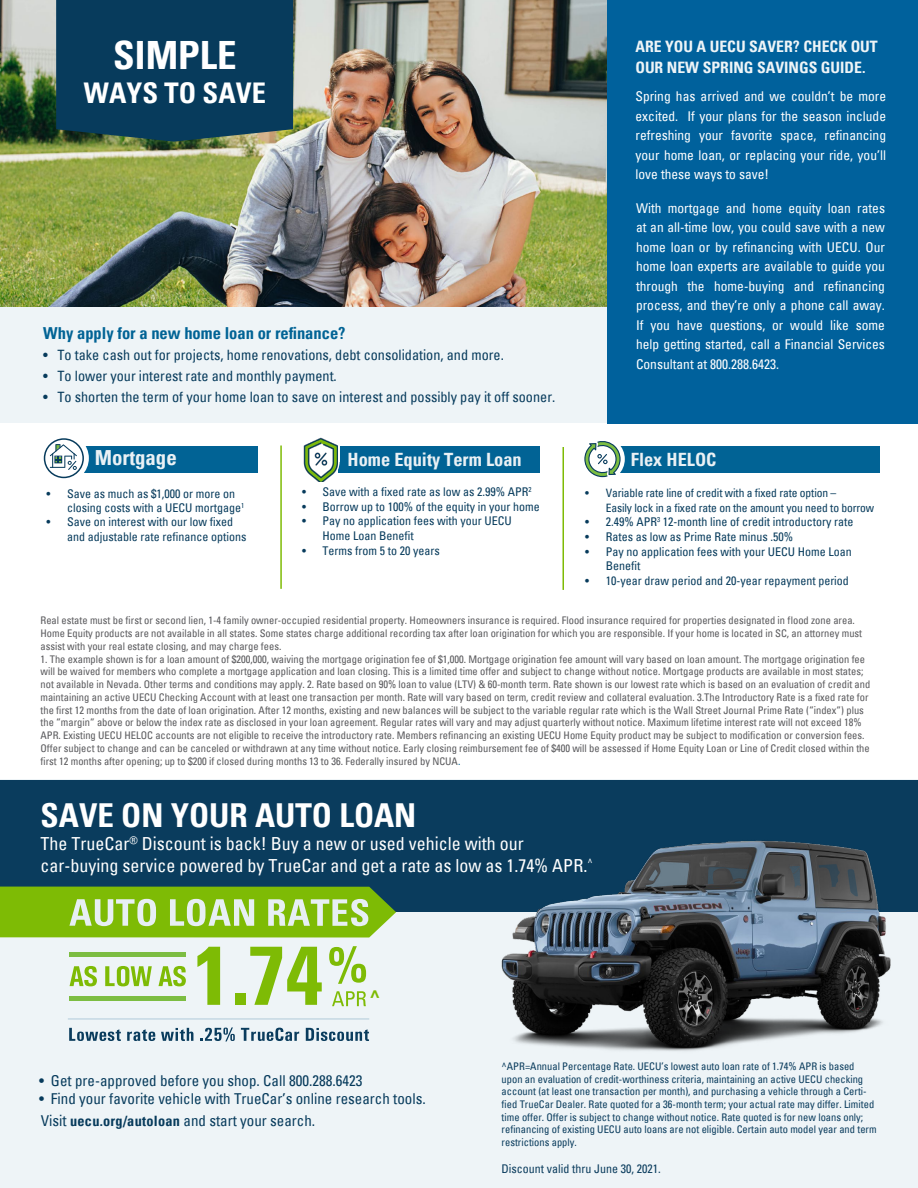
<style>
.page{position:relative;width:918px;height:1188px;background:#fff}
.page>*{position:absolute;margin:0;border:0;box-sizing:border-box;transform-origin:0 0}
.t1{font:700 condensed 83.55px "Univers";color:#7ebb05}
.Body_Copy{font:700 condensed 39px "Univers";color:#fff}
.Titles{font:700 condensed 33px "Univers";color:#fff}
.Body_Copy-2{font:700 condensed 28.5px "Univers";color:#fff}
.Sub_Headers{font:700 condensed 20.85px "Univers";color:#eaf1f5}
.Sub_Headers-2{font:700 condensed 18.3px "Univers";color:#eaf1f5}
.Titles-2{font:condensed 18px "Univers";color:#fff}
.Titles-3{font:700 condensed 18px "Univers";color:#7ebb05}
.Body_Copy-3{font:700 condensed 16.5px "Univers";color:#016395}
.Body_Copy-4{font:700 condensed 15.75px/21px "Univers";color:#eef4f7}
.Titles-4{font:condensed 15px "Univers";color:#073b5c}
.Body_Copy-5{font:condensed 14.25px "Univers";color:#073b5c}
.Body_Copy-6{font:condensed 13.5px/19.5px "Univers";color:#fff;text-align:justify}
.t2{font:condensed 12px/14.7px "Univers";color:#073b5c}
.Titles-5{font:condensed 12px "Univers";color:#0a3c5d}
.t3{font:condensed 11.55px/15px "Univers";letter-spacing:-.01em;color:#073b5c}
.Body_Copy-7{font:condensed 10.5px/12.8px "Univers";color:#59595c}
.Titles-6{font:condensed 10.5px/12.6px "Univers";color:#0a3c5d}
.s1{color:#016395}
.s2{font-weight:700;font-size:14.25px}
</style>
<div class="page">
<div style="left:0;top:780px;width:918px;height:408px;background:#eef4f7"></div>
<div style="left:0;top:781px;width:918px;height:131px;background:#0a3c5d"></div>
<div style="left:1px;top:297px;width:642px;height:126px;background:#eef4f7"></div>
<svg style="left:70px;top:966px;width:27px;height:20px"></svg>
<svg style="left:105px;top:966px;width:47px;height:20px"></svg>
<svg style="left:158px;top:966px;width:28px;height:20px"></svg>
<svg style="left:0;top:887px;width:396px;height:50px;background:#91c336"></svg>
<hr style="left:68px;top:1018px;width:301px;height:2px;background:#c4d8e3">
<svg style="left:69px;top:1028px;width:52px;height:13px"></svg>
<svg style="left:127px;top:1029px;width:28px;height:12px"></svg>
<svg style="left:161px;top:1028px;width:32px;height:13px"></svg>
<svg style="left:200px;top:1027px;width:35px;height:14px"></svg>
<svg style="left:241px;top:1028px;width:58px;height:13px"></svg>
<svg style="left:306px;top:1028px;width:63px;height:13px"></svg>
<hr style="left:70px;top:996px;width:116px;height:4px;background:#7cbd42">
<hr style="left:70px;top:952px;width:116px;height:4px;background:#7cbd42">
<svg style="left:332px;top:991px;width:34px;height:15px"></svg>
<img style="left:0;top:0;width:608px;height:307px">
<div style="left:608px;top:0;width:310px;height:423px;background:#00619c"></div>
<div style="left:320px;top:447px;width:219px;height:26px;background:#016395"></div>
<div style="left:329px;top:440px;width:11px;height:22px;background:#fff"></div>
<div style="left:293px;top:438px;width:47px;height:47px;background:#fff;border-radius:50%"></div>
<img style="left:303px;top:437px;width:35px;height:45px">
<div style="left:604px;top:447px;width:276px;height:26px;background:#016395"></div>
<div style="left:580px;top:437px;width:45px;height:44px;background:#fff;border-radius:50%"></div>
<svg style="left:584px;top:441px;width:38px;height:37px"></svg>
<div style="left:66px;top:446px;width:192px;height:26px;background:#016395"></div>
<svg style="left:39px;top:433px;width:50px;height:50px"></svg>
<div style="left:45px;top:439px;width:38px;height:38px;background:#fff;border-radius:50%"></div>
<div style="left:44px;top:438px;width:40px;height:40px;border:2px solid #073b5c;border-radius:50%"></div>
<svg style="left:50px;top:444px;width:27px;height:26px"></svg>
<hr style="left:562px;top:447px;width:2px;height:143px;background:#7ebb05">
<hr style="left:280px;top:446px;width:2px;height:143px;background:#7ebb05">
<div style="left:56px;top:0;width:237px;height:142px;background:#073b5c"></div>
<img style="left:501px;top:840px;width:390px;height:211px">
<p class="Body_Copy" style="left:113px;top:31px;width:125px">SIMPLE</p>
<p class="Body_Copy-2" style="left:84px;top:75px;width:184px">WAYS TO SAVE</p>
<p class="Body_Copy-6" style="left:636px;top:86px;width:252px">Spring has arrived and we couldn’t be more excited. If your plans for the season include refreshing your favorite space, refinancing your home loan, or replacing your ride, you’ll love these ways to save!</p>
<p class="Body_Copy-4" style="left:635px;top:36px;width:244px">ARE YOU A UECU SAVER? CHECK OUT<br>OUR NEW SPRING SAVINGS GUIDE.</p>
<p class="Body_Copy-3" style="left:43px;top:323px;width:304px">Why apply for a new home loan or refinance?</p>
<p class="Body_Copy-5" style="left:43px;top:346px;width:462px">• To take cash out for projects, home renovations, debt consolidation, and more.</p>
<p class="Body_Copy-5" style="left:43px;top:367px;width:295px">• To lower your interest rate and monthly payment.</p>
<p class="Body_Copy-5" style="left:43px;top:388px;width:514px">• To shorten the term of your home loan to save on interest and possibly pay it off sooner.</p>
<p class="Body_Copy-6" style="left:636px;top:198px;width:250px">With mortgage and home equity loan rates at an all-time low, you could save with a new home loan or by refinancing with UECU. Our home loan experts are available to guide you through the home-buying and refinancing process, and they’re only a phone call away.<br>If you have questions, or would like some help getting started, call a Financial Services Consultant at 800.288.6423.</p>
<p class="Sub_Headers" style="left:95px;top:445px;width:83px">Mortgage</p>
<p class="Sub_Headers-2" style="left:348px;top:448px;width:176px">Home Equity Term Loan</p>
<p class="Sub_Headers-2" style="left:631px;top:448px;width:87px">Flex HELOC</p>
<p class="t2" style="left:67px;top:486px;width:179px;text-indent:-21px">• Save as much as $1,000 or more on closing costs with a UECU mortgage<sup>1</sup></p>
<p class="t2" style="left:67px;top:515px;width:181px;text-indent:-21px">• Save on interest with our low fixed and adjustable rate refinance options</p>
<p class="t2" style="left:302px;top:484px;width:231px">• Save with a fixed rate as low as 2.99% APR<sup>2</sup></p>
<p class="t2" style="left:302px;top:499px;width:239px">• Borrow up to 100% of the equity in your home</p>
<p class="t2" style="left:322px;top:514px;width:191px;text-indent:-20px">• Pay no application fees with your UECU<br>Home Loan Benefit</p>
<p class="t2" style="left:302px;top:543px;width:139px">• Terms from 5 to 20 years</p>
<p class="t3" style="left:606px;top:485px;width:270px;text-indent:-21px">• Variable rate line of credit with a fixed rate option –<br>Easily lock in a fixed rate on the amount you need to borrow</p>
<p class="t2" style="left:585px;top:515px;width:270px">• 2.49% APR<sup>3</sup> 12-month line of credit introductory rate</p>
<p class="t2" style="left:585px;top:529px;width:209px">• Rates as low as Prime Rate minus .50%</p>
<p class="t2" style="left:606px;top:544px;width:247px;text-indent:-21px">• Pay no application fees with your UECU Home Loan<br>Benefit</p>
<p class="t2" style="left:585px;top:573px;width:265px">• 10-year draw period and 20-year repayment period</p>
<p class="Body_Copy-7" style="left:40px;top:614px;width:823px">Real estate must be first or second lien, 1-4 family owner-occupied residential property. Homeowners insurance is required. Flood insurance required for properties designated in f lood zone area.<br>Home Equity products are not available in all states. Some states charge additional recording tax after loan origination for which you are responsible. If your home is located in SC, an attorney must assist with your real estate closing, and may charge fees.</p>
<p class="Body_Copy-7" style="left:40px;top:652px;width:831px">1. The example shown is for a loan amount of $200,000, waiving the mortgage origination fee of $1,000. Mortgage origination fee amount will vary based on loan amount. The mortgage origination fee will be waived for members who complete a mortgage application and loan closing. This is a limited time offer and subject to change without notice. Mortgage products are available in most states; not available in Nevada. Other terms and conditions may apply. 2. Rate based on 90% loan to value (LTV) &amp; 60-month term. Rate shown is our lowest rate which is based on an evaluation of credit and maintaining an active UECU Checking Account with at least one transaction per month. Rate will vary based on term, credit review and collateral evaluation. 3.The Introductory Rate is a fixed rate for the first 12 months from the date of loan origination. After 12 months, existing and new balances will be subject to the variable regular rate which is the Wall Street Journal Prime Rate (“index”) plus the “margin” above or below the index rate as disclosed in your loan agreement. Regular rates will vary and may adjust quarterly without notice. Maximum lifetime interest rate will not exceed 18% APR. Existing UECU HELOC accounts are not eligible to receive the introductory rate. Members refinancing an existing UECU Home Equity product may be subject to modification or conversion fees.<br>Offer subject to change and can be canceled or withdrawn at any time without notice. Early closing reimbursement fee of $400 will be assessed if Home Equity Loan or Line of Credit closed within the first 12 months after opening; up to $200 if closed during months 13 to 36. Federally insured by NCUA<span class="s1">.</span></p>
<p class="Titles" style="left:40px;top:795px;width:377px">SAVE ON YOUR AUTO LOAN</p>
<p class="Titles-2" style="left:40px;top:832px;width:485px">The TrueCar<sup>®</sup> Discount is back! Buy a new or used vehicle with our</p>
<p class="Titles-2" style="left:40px;top:854px;width:554px">car-buying service powered by TrueCar and get a rate as low as 1.74% APR.<sup>^</sup></p>
<h1 class="t1" style="left:193px;top:924px;width:176px">1.74<sup>%</sup></h1>
<p class="Titles-3" style="left:370px;top:986px;width:10px">^</p>
<p class="Titles-4" style="left:39px;top:1071px;width:325px">• Get pre-approved before you shop. Call 800.288.6423</p>
<p class="Titles-4" style="left:39px;top:1089px;width:388px">• Find your favorite vehicle with TrueCar’s online research tools.</p>
<p class="Titles-4" style="left:41px;top:1111px;width:276px">Visit <span class="s2">uecu.org/autoloan</span> and start your search.</p>
<p class="Titles-6" style="left:502px;top:1060px;width:377px">^APR=Annual Percentage Rate. UECU’s lowest auto loan rate of 1.74% APR is based upon an evaluation of credit-worthiness criteria, maintaining an active UECU checking account (at least one transaction per month), and purchasing a vehicle through a Certi&shy;fied TrueCar Dealer. Rate quoted for a 36-month term; your actual rate may differ. Limited time offer. Offer is subject to change without notice. Rate quoted is for new loans only; refinancing of existing UECU auto loans are not eligible. Certain auto model year and term restrictions apply.</p>
<p class="Titles-5" style="left:502px;top:1161px;width:161px">Discount valid thru June 30, 2021.</p>
</div>
